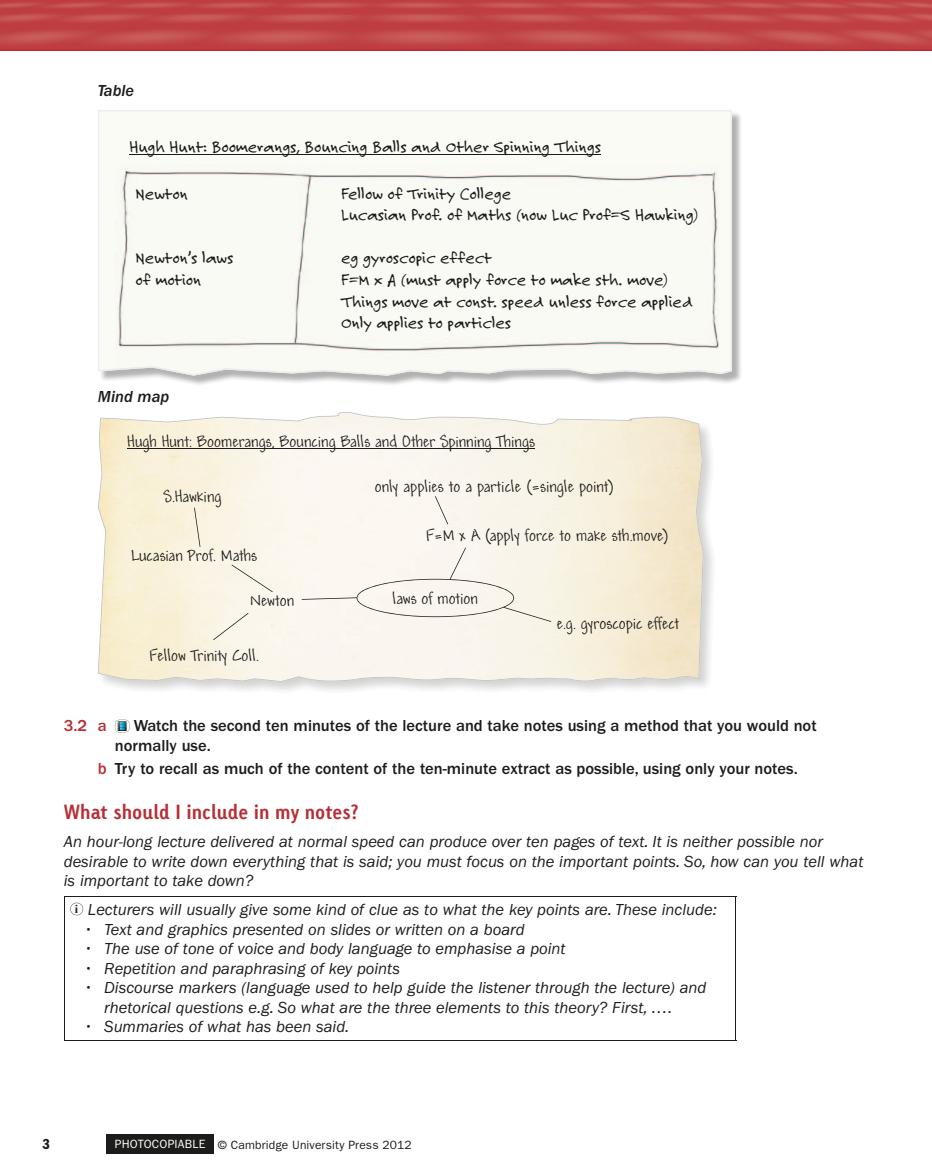
<style>
.page{position:relative;width:932px;height:1174px;background:#fff}
.page>*{position:absolute;margin:0;border:0;box-sizing:border-box;transform-origin:0 0}
.t1{font:700 19.5px "Tetria LT Com";color:#b72e36}
.t2{font:18px/21.6px "Felt Tip Roman";color:#1c1c1b}
.t3{font:18px "Andy";color:#1c1c1b}
.t4{font:italic 16.5px/19.5px "ITC Franklin Gothic Std";color:#1c1c1b}
.t5{font:500 16.5px/19.5px "ITC Franklin Gothic Std";color:#1c1c1b}
.t6{font:16.5px "ITC Franklin Gothic Std Med It";color:#1c1c1b}
.t7{font:500 16.5px "ITC Franklin Gothic Std";color:#b72e36}
.t8{font:15px "ITC Franklin Gothic Std Dm Cd";color:#1c1c1b}
.t9{font:12px "ITC Franklin Gothic Std";letter-spacing:.015em;color:#1c1c1b}
.s1{color:#b72e36}
.s2{font-family:"Times New Roman";font-weight:700;font-style:normal;font-size:12px}
.s3{color:#fff}
</style>
<div class="page">
<div style="left:106px;top:1134px;width:108px;height:19px;background:#1c1c1b"></div>
<img style="left:101px;top:111px;width:640px;height:274px">
<svg style="left:98px;top:110px;width:633px;height:266px;fill:#fafbf4"></svg>
<svg style="left:98px;top:412px;width:605px;height:270px"></svg>
<hr style="left:127px;top:448px;width:407px;height:1px;background:#1c1c1b">
<svg style="left:213px;top:613px;width:35px;height:27px"></svg>
<div style="left:301px;top:547px;width:250px;height:75px;background:#faf5ee"></div>
<svg style="left:231px;top:564px;width:42px;height:28px"></svg>
<svg style="left:194px;top:507px;width:6px;height:40px"></svg>
<svg style="left:435px;top:496px;width:13px;height:28px"></svg>
<div style="left:115px;top:165px;width:604px;height:206px;background:#f9faf4"></div>
<img style="left:115px;top:366px;width:594px;height:5px">
<hr style="left:129px;top:154px;width:471px;height:1px;background:#1c1c1b">
<svg style="left:115px;top:719px;width:14px;height:13px"></svg>
<hr style="left:64px;top:896px;width:672px;height:1px;background:#1c1c1b">
<hr style="left:64px;top:897px;width:1px;height:143px;background:#1c1c1b">
<hr style="left:735px;top:897px;width:1px;height:143px;background:#1c1c1b">
<hr style="left:64px;top:1040px;width:672px;height:1px;background:#1c1c1b">
<svg style="left:70px;top:902px;width:13px;height:13px"></svg>
<div style="left:74px;top:904px;width:5px;height:9px;background:#fff"></div>
<svg style="left:0;top:0;width:931px;height:51px;background:#c04648"></svg>
<p class="t6" style="left:98px;top:82px;width:38px">Table</p>
<p class="t2" style="left:129px;top:136px;width:473px">Hugh Hunt: Boomerangs, Bouncing Balls and Other Spinning Things</p>
<p class="t2" style="left:135px;top:182px;width:54px">Newton</p>
<p class="t2" style="left:341px;top:182px;width:359px">Fellow of Trinity College<br>Lucasian Prof. of Maths (now Luc Prof=S Hawking)</p>
<p class="t2" style="left:341px;top:247px;width:353px">eg gyroscopic effect<br>F=M x A (must apply force to make sth. move)<br>Things move at const. speed unless force applied Only applies to particles</p>
<p class="t2" style="left:135px;top:247px;width:99px">Newton’s laws of motion</p>
<p class="t6" style="left:98px;top:387px;width:73px">Mind map</p>
<p class="t3" style="left:127px;top:432px;width:409px">Hugh Hunt: Boomerangs, Bouncing Balls and Other Spinning Things</p>
<p class="t3" style="left:164px;top:486px;width:59px">S.Hawking</p>
<p class="t3" style="left:131px;top:545px;width:127px">Lucasian Prof. Maths</p>
<p class="t3" style="left:250px;top:590px;width:46px">Newton</p>
<p class="t3" style="left:149px;top:645px;width:111px">Fellow Trinity Coll.</p>
<p class="t3" style="left:374px;top:477px;width:241px">only applies to a particle (=single point)</p>
<p class="t3" style="left:426px;top:525px;width:245px">F=M x A (apply force to make sth.move)</p>
<p class="t3" style="left:392px;top:588px;width:87px">laws of motion</p>
<p class="t3" style="left:556px;top:614px;width:124px">e.g. gyroscopic effect</p>
<p class="t7" style="left:64px;top:716px;width:44px">3.2 a</p>
<p class="t5" style="left:115px;top:716px;width:703px;text-indent:19px">Watch the second ten minutes of the lecture and take notes using a method that you would not normally use.</p>
<p class="t5" style="left:98px;top:759px;width:701px"><span class="s1">b</span> Try to recall as much of the content of the ten-minute extract as possible, using only your notes.</p>
<p class="t1" style="left:64px;top:799px;width:297px">What should I include in my notes?</p>
<p class="t4" style="left:64px;top:832px;width:800px">An hour-long lecture delivered at normal speed can produce over ten pages of text. It is neither possible nor desirable to write down everything that is said; you must focus on the important points. So, how can you tell what is important to take down?</p>
<p class="t4" style="left:75px;top:900px;width:643px"><span class="s2">i</span> Lecturers will usually give some kind of clue as to what the key points are. These include:</p>
<p class="t4" style="left:83px;top:919px;width:443px">• Text and graphics presented on slides or written on a board</p>
<p class="t4" style="left:83px;top:939px;width:484px">• The use of tone of voice and body language to emphasise a point</p>
<p class="t4" style="left:83px;top:958px;width:318px">• Repetition and paraphrasing of key points</p>
<p class="t4" style="left:104px;top:978px;width:603px;text-indent:-21px">• Discourse markers (language used to help guide the listener through the lecture) and rhetorical questions e.g. So what are the three elements to this theory? First, ….</p>
<p class="t4" style="left:83px;top:1017px;width:268px">• Summaries of what has been said.</p>
<p class="t8" style="left:43px;top:1135px;width:9px">3</p>
<p class="t9" style="left:115px;top:1138px;width:298px"><span class="s3">PHOTOCOPIABLE</span> © Cambridge University Press 2012</p>
</div>
